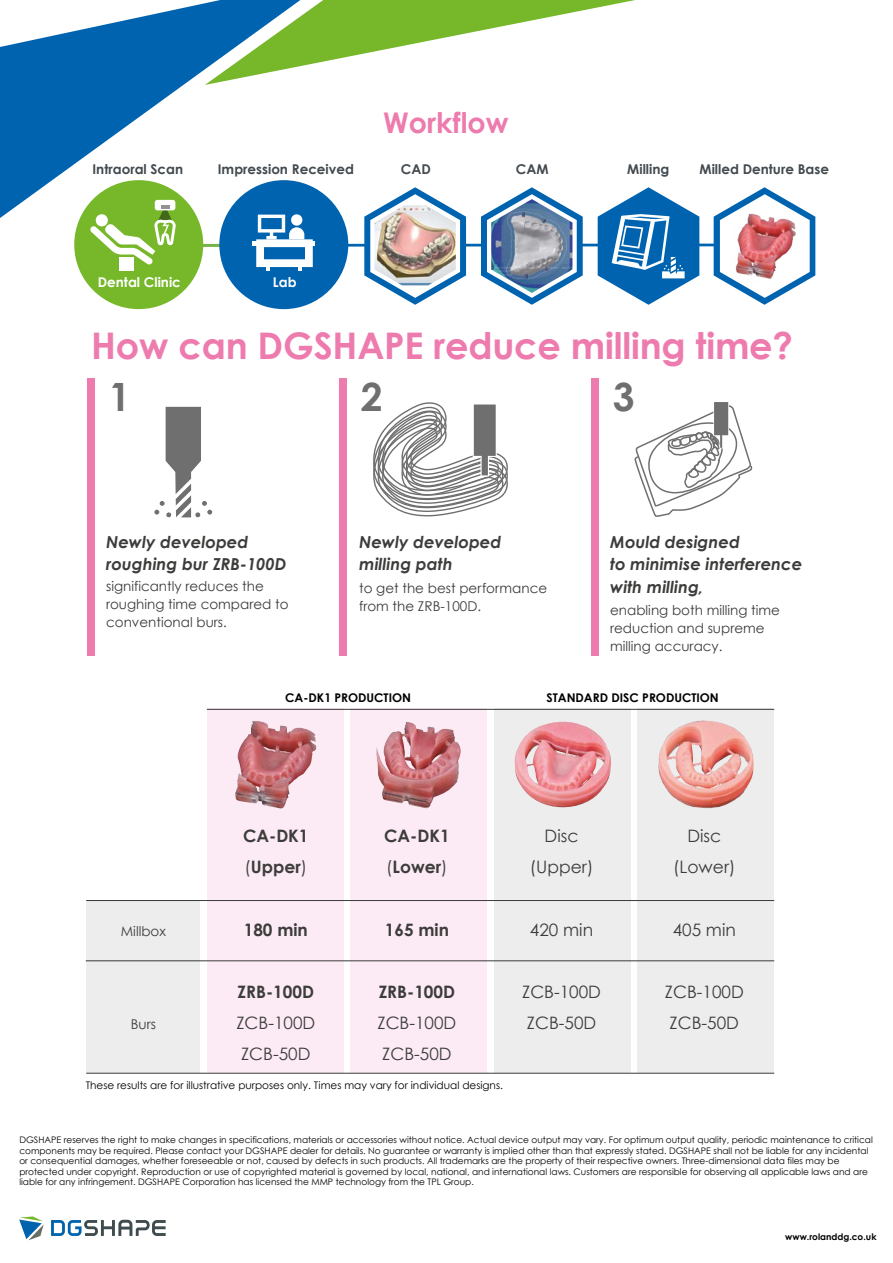
<style>
.page{position:relative;width:893px;height:1263px;background:#fff}
.page>*{position:absolute;margin:0;border:0;box-sizing:border-box;transform-origin:0 0}
.t1{font:700 39px "Century Gothic";color:#706f6f}
.t2{font:700 36.6px "Century Gothic";letter-spacing:-.005em;color:#ee7bae}
.t3{font:700 28.5px "Century Gothic";color:#ee7bae}
.t4{font:17.1px/31.2px "Century Gothic";color:#3c3c3b}
.t5{font:700 17.1px/31.2px "Century Gothic";color:#3c3c3b}
.t6{font:italic 700 16.5px/22.5px "Century Gothic";color:#3c3c3b}
.t7{font:13.5px/18px "Century Gothic";color:#3c3c3b}
.t8{font:700 13.5px "Century Gothic";color:#424a4f}
.t9{font:700 13.5px "Century Gothic";color:#fff}
.t10{font:700 12px "Century Gothic";color:#000}
.t11{font:10.5px "Century Gothic";color:#000}
.t12{font:9px/10.5px "Century Gothic";color:#000}
.t13{font:700 9px "Century Gothic";color:#000}
.s1{font-weight:400}
</style>
<div class="page">
<svg style="left:0;top:85px;width:299px;height:133px"></svg>
<svg style="left:634px;top:402px;width:119px;height:115px"></svg>
<div style="left:88px;top:378px;width:7px;height:277px;background:#ee7bae"></div>
<div style="left:340px;top:378px;width:7px;height:277px;background:#ee7bae"></div>
<div style="left:592px;top:378px;width:7px;height:277px;background:#ee7bae"></div>
<svg style="left:154px;top:407px;width:58px;height:111px"></svg>
<svg style="left:373px;top:402px;width:135px;height:115px"></svg>
<hr style="left:226px;top:244px;width:527px;height:3px;background:#0063af">
<hr style="left:201px;top:244px;width:28px;height:3px;background:#76b346">
<svg style="left:481px;top:187px;width:102px;height:118px"></svg>
<div style="left:74px;top:180px;width:129px;height:129px;background:#76b82a;border-radius:50%"></div>
<div style="left:219px;top:180px;width:129px;height:129px;background:#0063af;border-radius:50%"></div>
<div style="left:119px;top:257px;width:14px;height:14px;background:#fff"></div>
<div style="left:155px;top:200px;width:20px;height:10px;background:#fff;border-radius:3px"></div>
<svg style="left:90px;top:205px;width:86px;height:59px"></svg>
<div style="left:253px;top:241px;width:62px;height:5px;background:#fff"></div>
<div style="left:256px;top:239px;width:57px;height:28px;border:8px solid #fff"></div>
<svg style="left:267px;top:264px;width:3px;height:7px"></svg>
<svg style="left:299px;top:264px;width:3px;height:7px"></svg>
<svg style="left:258px;top:214px;width:46px;height:25px"></svg>
<svg style="left:598px;top:187px;width:101px;height:118px"></svg>
<svg style="left:364px;top:187px;width:102px;height:118px"></svg>
<svg style="left:714px;top:187px;width:101px;height:118px"></svg>
<img style="left:375px;top:205px;width:81px;height:80px">
<img style="left:491px;top:199px;width:81px;height:94px">
<img style="left:724px;top:200px;width:81px;height:93px">
<div style="left:207px;top:708px;width:136px;height:365px;background:#fceaf4"></div>
<div style="left:350px;top:708px;width:137px;height:365px;background:#fceaf4"></div>
<div style="left:494px;top:708px;width:137px;height:365px;background:#ededed"></div>
<div style="left:638px;top:708px;width:136px;height:365px;background:#ededed"></div>
<hr style="left:207px;top:709px;width:567px;height:1px;background:#3c3c3b">
<hr style="left:86px;top:900px;width:688px;height:1px;background:#3c3c3b">
<hr style="left:86px;top:960px;width:688px;height:1px;background:#3c3c3b">
<hr style="left:86px;top:1073px;width:688px;height:1px;background:#3c3c3b">
<div style="left:86px;top:901px;width:113px;height:172px;background:#ededed"></div>
<img style="left:650px;top:708px;width:112px;height:101px">
<img style="left:514px;top:721px;width:97px;height:87px">
<img style="left:235px;top:721px;width:81px;height:88px">
<img style="left:376px;top:722px;width:85px;height:86px">
<svg style="left:51px;top:1220px;width:115px;height:16px"></svg>
<svg style="left:19px;top:1216px;width:25px;height:24px"></svg>
<svg style="left:0;top:0;width:635px;height:85px"></svg>
<h3 class="t8" style="left:93px;top:161px;width:92px">Intraoral Scan</h3>
<h3 class="t8" style="left:218px;top:161px;width:138px">Impression Received</h3>
<h3 class="t3" style="left:383px;top:105px;width:127px">Workflow</h3>
<h3 class="t8" style="left:401px;top:160px;width:31px">CAD</h3>
<h3 class="t8" style="left:516px;top:160px;width:34px">CAM</h3>
<h3 class="t8" style="left:627px;top:160px;width:44px">Milling</h3>
<h3 class="t8" style="left:699px;top:160px;width:131px">Milled Denture Base</h3>
<h3 class="t9" style="left:98px;top:274px;width:85px">Dental Clinic</h3>
<h3 class="t9" style="left:273px;top:274px;width:25px">Lab</h3>
<h2 class="t2" style="left:91px;top:322px;width:703px">How can DGSHAPE reduce milling time?</h2>
<h1 class="t1" style="left:109px;top:372px;width:23px">1</h1>
<h1 class="t1" style="left:361px;top:372px;width:23px">2</h1>
<h1 class="t1" style="left:613px;top:372px;width:23px">3</h1>
<h3 class="t6" style="left:106px;top:530px;width:182px">Newly developed roughing bur ZRB-100D</h3>
<h3 class="t7" style="left:106px;top:577px;width:184px">significantly reduces the roughing time compared to conventional burs.</h3>
<h3 class="t6" style="left:359px;top:530px;width:144px">Newly developed milling path</h3>
<h3 class="t7" style="left:359px;top:579px;width:190px">to get the best performance from the ZRB-100D.</h3>
<h3 class="t6" style="left:610px;top:530px;width:194px">Mould designed<br>to minimise interference with milling,</h3>
<h3 class="t7" style="left:610px;top:601px;width:171px">enabling both milling time reduction and supreme milling accuracy.</h3>
<h3 class="t10" style="left:285px;top:690px;width:127px">CA-DK1 PRODUCTION</h3>
<h3 class="t10" style="left:546px;top:690px;width:174px">STANDARD DISC PRODUCTION</h3>
<h3 class="t5" style="left:243px;top:820px;width:67px">CA-DK1 <span class="s1">(</span>Upper<span class="s1">)</span></h3>
<h3 class="t5" style="left:384px;top:820px;width:67px">CA-DK1 <span class="s1">(</span>Lower<span class="s1">)</span></h3>
<h3 class="t4" style="left:530px;top:820px;width:65px;text-align:center">Disc (Upper)</h3>
<h3 class="t4" style="left:673px;top:820px;width:64px;text-align:center">Disc (Lower)</h3>
<h3 class="t7" style="left:121px;top:922px;width:47px">Millbox</h3>
<h3 class="t5" style="left:244px;top:913px;width:66px">180 min</h3>
<h3 class="t5" style="left:385px;top:913px;width:66px">165 min</h3>
<h3 class="t4" style="left:530px;top:914px;width:65px">420 min</h3>
<h3 class="t4" style="left:673px;top:914px;width:65px">405 min</h3>
<h3 class="t7" style="left:131px;top:1015px;width:27px">Burs</h3>
<h3 class="t5" style="left:238px;top:976px;width:78px">ZRB-100D</h3>
<h3 class="t4" style="left:236px;top:1007px;width:80px">ZCB-100D<br>ZCB-50D</h3>
<h3 class="t5" style="left:379px;top:976px;width:78px">ZRB-100D</h3>
<h3 class="t4" style="left:377px;top:1007px;width:80px">ZCB-100D<br>ZCB-50D</h3>
<h3 class="t4" style="left:522px;top:976px;width:80px">ZCB-100D<br>ZCB-50D</h3>
<h3 class="t4" style="left:665px;top:976px;width:80px">ZCB-100D<br>ZCB-50D</h3>
<p class="t11" style="left:86px;top:1079px;width:419px">These results are for illustrative purposes only. Times may vary for individual designs.</p>
<p class="t12" style="left:19px;top:1135px;width:855px">DGSHAPE reserves the right to make changes in specifications, materials or accessories without notice. Actual device output may vary. For optimum output quality, periodic maintenance to critical components may be required. Please contact your DGSHAPE dealer for details. No guarantee or warranty is implied other than that expressly stated. DGSHAPE shall not be liable for any incidental or consequential damages, whether foreseeable or not, caused by defects in such products. All trademarks are the property of their respective owners. Three-dimensional data files may be protected under copyright. Reproduction or use of copyrighted material is governed by local, national, and international laws. Customers are responsible for observing all applicable laws and are liable for any infringement. DGSHAPE Corporation has licensed the MMP technology from the TPL Group.</p>
<p class="t13" style="left:785px;top:1231px;width:93px">www.rolanddg.co.uk</p>
</div>
